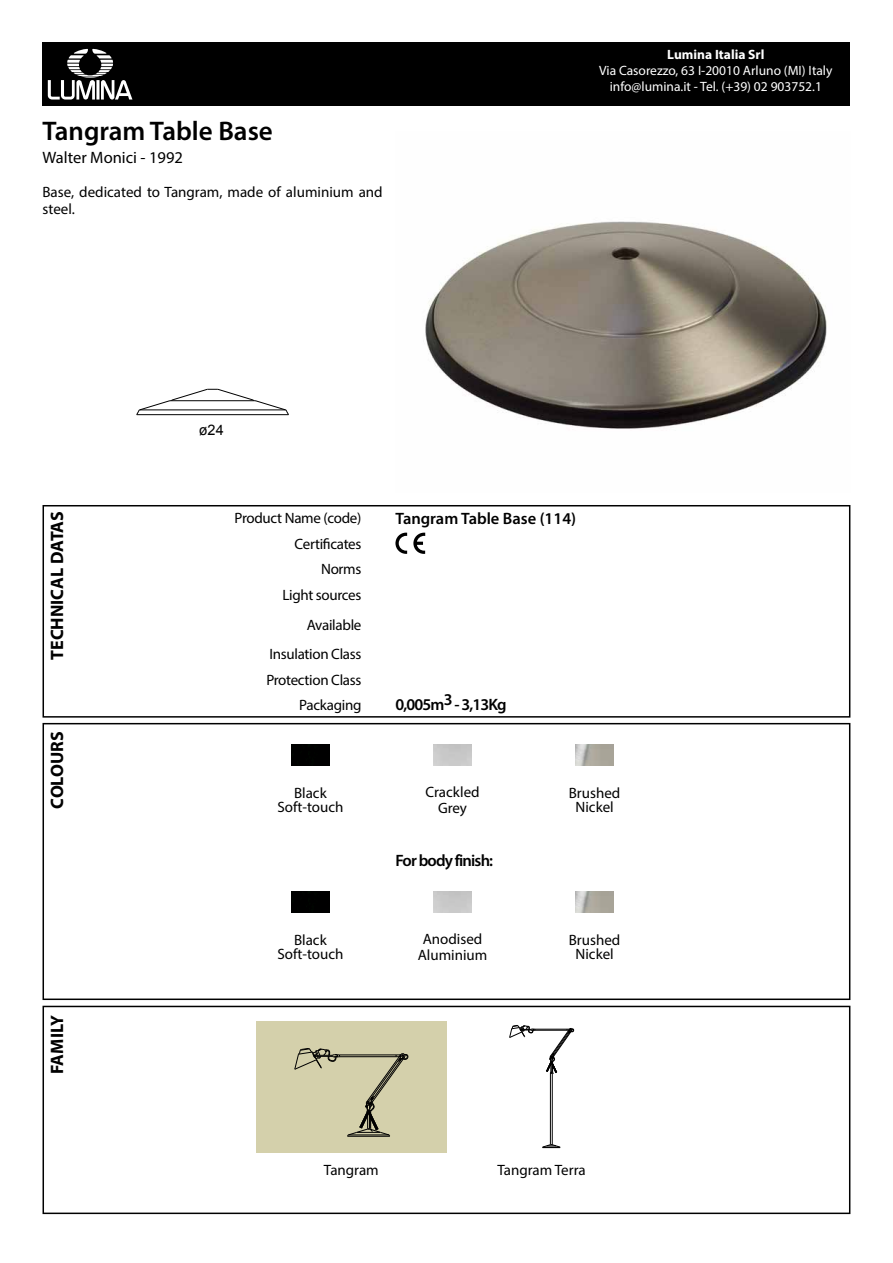
<style>
.page{position:relative;width:893px;height:1263px;background:#fff}
.page>*{position:absolute;margin:0;border:0;box-sizing:border-box;transform-origin:0 0}
.t1{font:600 27px "Myriad Pro";color:#000}
.t2{font:700 18px "Myriad Pro";color:#000}
.t3{font:600 16.5px "Myriad Pro";letter-spacing:-.05em;color:#000}
.t4{font:600 16.5px "Myriad Pro";color:#000}
.t5{font:16.5px "Myriad Pro";color:#000}
.t6{font:15px/13.5px "Myriad Pro";color:#000;text-align:center}
.t7{font:15px/25.5px "Myriad Pro";letter-spacing:-.02em;color:#000;text-align:right}
.t8{font:14.55px "Arial";color:#000}
.t9{font:13.5px/16.2px "Myriad Pro";color:#fff;text-align:center}
.t10{font:700 13.5px "Myriad Pro";color:#fff}
</style>
<div class="page">
<div style="left:42px;top:42px;width:808px;height:64px;background:#000"></div>
<svg style="left:48px;top:49px;width:84px;height:51px"></svg>
<div style="left:43px;top:723px;width:807px;height:277px;border:2px solid #000"></div>
<div style="left:43px;top:505px;width:807px;height:213px;border:2px solid #000"></div>
<div style="left:43px;top:1006px;width:807px;height:208px;border:2px solid #000"></div>
<svg style="left:413px;top:533px;width:12px;height:21px"></svg>
<svg style="left:395px;top:533px;width:12px;height:21px"></svg>
<img style="left:425px;top:221px;width:402px;height:208px">
<svg style="left:136px;top:388px;width:153px;height:27px"></svg>
<img style="left:575px;top:744px;width:39px;height:21px">
<img style="left:575px;top:891px;width:39px;height:21px">
<img style="left:291px;top:744px;width:39px;height:21px">
<img style="left:291px;top:891px;width:39px;height:21px">
<svg style="left:542px;top:1028px;width:32px;height:120px"></svg>
<hr style="left:535px;top:1030px;width:32px;height:1px;background:#000">
<hr style="left:535px;top:1029px;width:32px;height:1px;background:#000">
<svg style="left:509px;top:1025px;width:27px;height:13px"></svg>
<div style="left:256px;top:1020px;width:190px;height:132px;background:#d4d0ab"></div>
<hr style="left:347px;top:1136px;width:43px;height:1px;background:#000">
<svg style="left:347px;top:1053px;width:61px;height:83px"></svg>
<hr style="left:340px;top:1056px;width:56px;height:1px;background:#000">
<hr style="left:340px;top:1055px;width:56px;height:1px;background:#000">
<svg style="left:294px;top:1048px;width:46px;height:21px"></svg>
<h1 class="t1" style="left:43px;top:114px;width:232px">Tangram Table Base</h1>
<p class="t5" style="left:43px;top:147px;width:142px">Walter Monici - 1992</p>
<p class="t6" style="left:43px;top:184px;width:342px;line-height:16.5px;text-align:left">Base, dedicated to Tangram, made of aluminium and steel.</p>
<p class="t10" style="left:667px;top:45px;width:99px">Lumina Italia Srl</p>
<p class="t9" style="left:599px;top:62px;width:235px">Via Casorezzo, 63 I-20010 Arluno (MI) Italy info@lumina.it - Tel. (+39) 02 903752.1</p>
<p class="t2" style="left:45px;top:660px;width:150px;rotate:-90deg">TECHNICAL DATAS</p>
<p class="t2" style="left:45px;top:809px;width:79px;rotate:-90deg">COLOURS</p>
<p class="t2" style="left:45px;top:1074px;width:60px;rotate:-90deg">FAMILY</p>
<p class="t8" style="left:199px;top:420px;width:26px">ø24</p>
<p class="t7" style="left:235px;top:505px;width:128px">Product Name (code)<br>Certificates<br>Norms<br>Light sources</p>
<p class="t7" style="left:269px;top:609px;width:94px;line-height:29.7px">Available<br>Insulation Class</p>
<p class="t7" style="left:266px;top:667px;width:97px">Protection Class<br>Packaging</p>
<p class="t6" style="left:277px;top:786px;width:68px">Black<br>Soft-touch</p>
<p class="t6" style="left:277px;top:933px;width:68px">Black<br>Soft-touch</p>
<p class="t4" style="left:395px;top:508px;width:182px">Tangram Table Base (114)</p>
<p class="t3" style="left:395px;top:694px;width:113px">0,005m3 - 3,13Kg</p>
<p class="t6" style="left:425px;top:783px;width:56px;line-height:16.5px">Crackled<br>Grey</p>
<p class="t3" style="left:395px;top:850px;width:99px">For body finish:</p>
<p class="t6" style="left:418px;top:930px;width:71px;line-height:16.5px">Anodised<br>Aluminium</p>
<p class="t6" style="left:569px;top:786px;width:53px">Brushed<br>Nickel</p>
<p class="t6" style="left:569px;top:933px;width:53px">Brushed<br>Nickel</p>
<p class="t6" style="left:324px;top:1163px;width:56px">Tangram</p>
<p class="t6" style="left:497px;top:1163px;width:90px">Tangram Terra</p>
</div>
